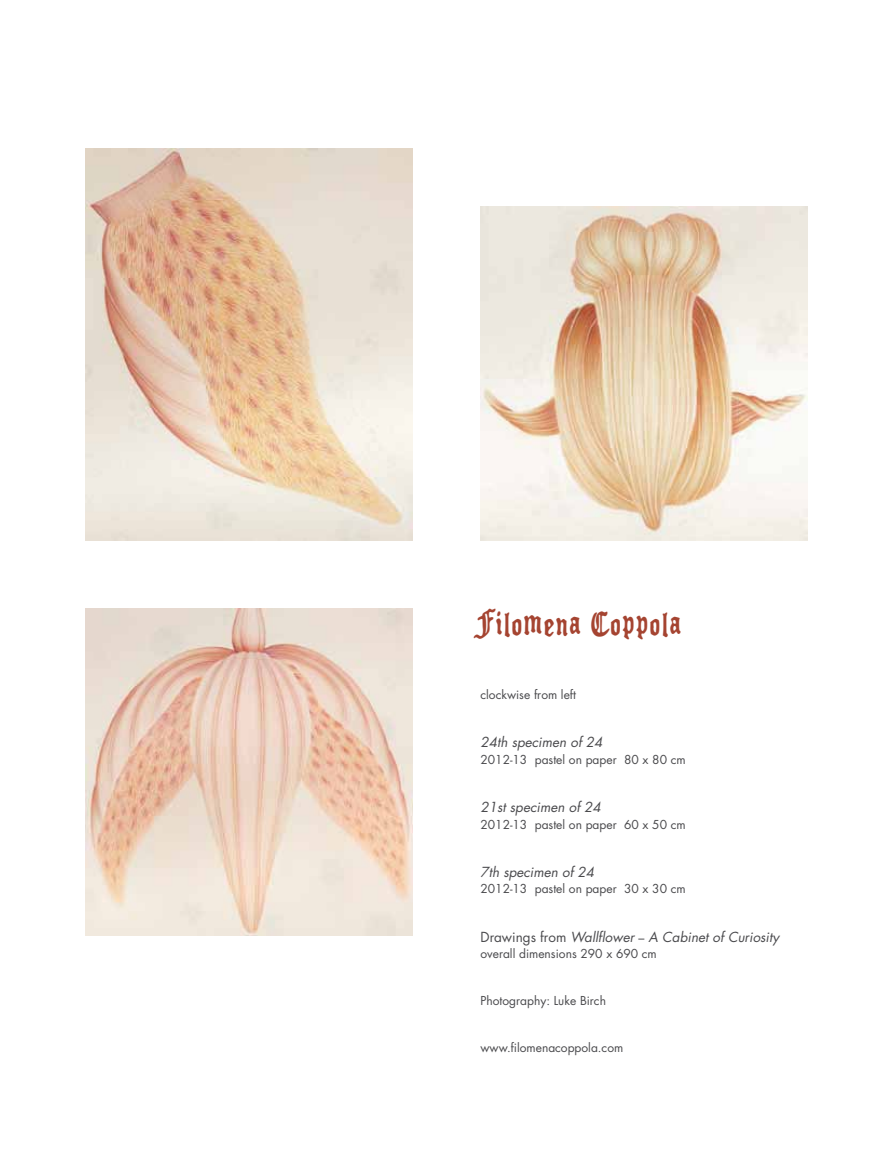
<style>
.page{position:relative;width:893px;height:1149px;background:#fff}
.page>*{position:absolute;margin:0;border:0;box-sizing:border-box;transform-origin:0 0}
.t1{font:34.5px "Benighted";letter-spacing:.07em;color:#a54431}
.t2{font:italic 13.5px "Futura Std";color:#4a4a4d}
.t3{font:12px "Futura Std";color:#4a4a4d}
.s1{font-style:normal}
.s2{font-style:normal;font-size:12px}
</style>
<div class="page">
<img style="left:85px;top:148px;width:327px;height:392px">
<img style="left:85px;top:608px;width:327px;height:326px">
<img style="left:480px;top:206px;width:328px;height:334px">
<h1 class="t1" style="left:480px;top:601px;width:202px">Filomena Coppola</h1>
<p class="t3" style="left:480px;top:686px;width:97px">clockwise from left</p>
<p class="t2" style="left:480px;top:733px;width:124px">24th specimen of 24</p>
<p class="t3" style="left:480px;top:751px;width:207px">2012-13 pastel on paper 80 x 80 cm</p>
<p class="t2" style="left:480px;top:798px;width:122px">21st specimen of 24</p>
<p class="t3" style="left:480px;top:816px;width:207px">2012-13 pastel on paper 60 x 50 cm</p>
<p class="t2" style="left:480px;top:863px;width:115px">7th specimen of 24</p>
<p class="t3" style="left:480px;top:881px;width:207px">2012-13 pastel on paper 30 x 30 cm</p>
<p class="t2" style="left:480px;top:928px;width:300px"><span class="s1">Drawings from</span> Wallflower <span class="s2">–</span> A Cabinet of Curiosity</p>
<p class="t3" style="left:480px;top:945px;width:178px">overall dimensions 290 x 690 cm</p>
<p class="t3" style="left:480px;top:992px;width:127px">Photography: Luke Birch</p>
<p class="t3" style="left:480px;top:1039px;width:144px">www.filomenacoppola.com</p>
</div>
